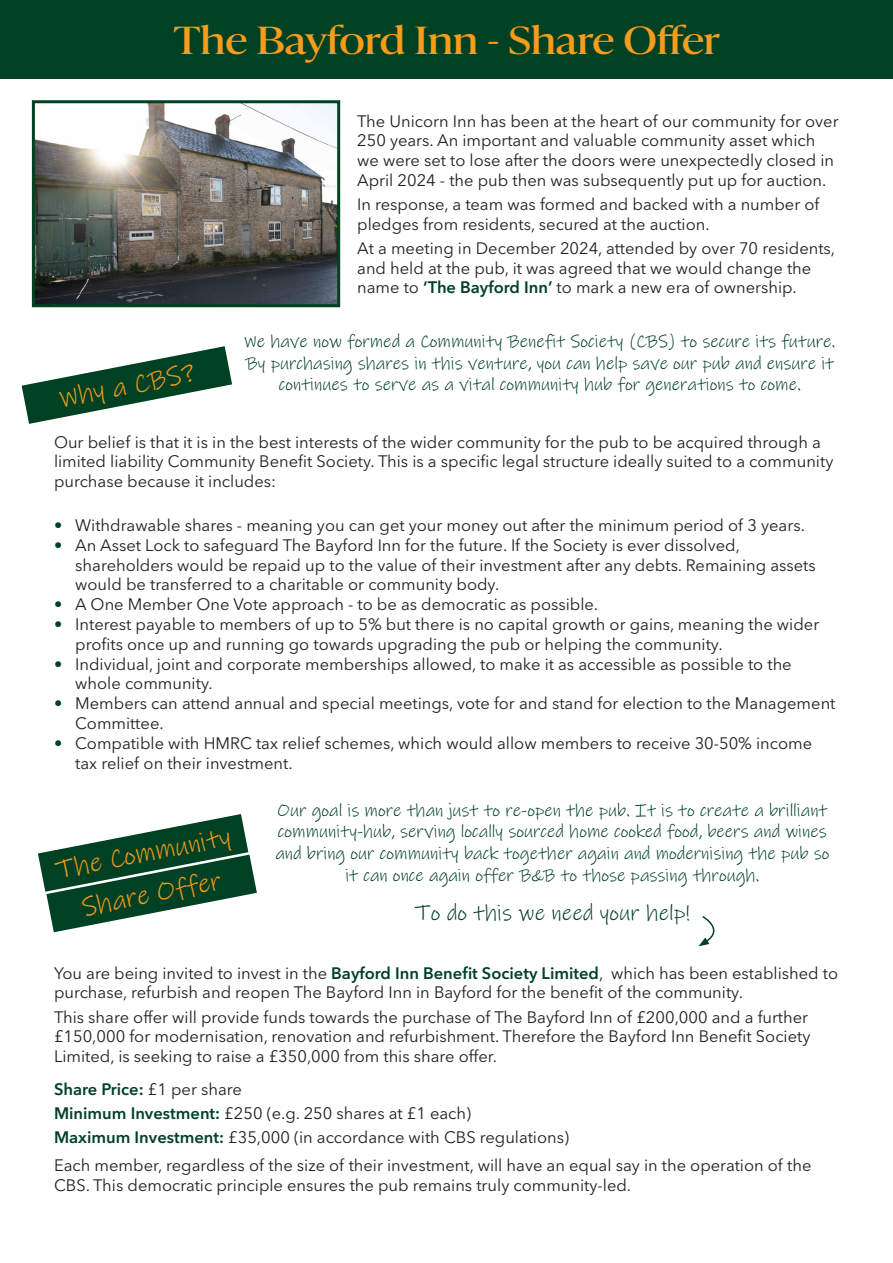
<style>
.page{position:relative;width:893px;height:1263px;background:#fff}
.page>*{position:absolute;margin:0;border:0;box-sizing:border-box;transform-origin:0 0}
.t1{font:37.5px "Ivy Presto Headline";color:#f89c1c;scale:1.25 1}
.t2{font:27px "Ink Free";color:#f89c1c}
.Avenir_body{font:22.5px "Ink Free";color:#004123}
.Avenir_body-2{font:18px/21.6px "Ink Free";color:#004123;text-align:center}
.Avenir_body-3{font:16.5px/19.8px "Avenir Next LT Pro";color:#231f20}
.Avenir_body-4{font:600 16.5px "Avenir Next LT Pro";color:#004123}
.s1{font-weight:600;color:#004123}
.s2{font-weight:400;color:#231f20}
</style>
<div class="page">
<img style="left:36px;top:104px;width:300px;height:199px">
<div style="left:32px;top:100px;width:308px;height:207px;border:3px solid #004123"></div>
<div style="left:0;top:0;width:893px;height:79px;background:#004123"></div>
<svg style="left:21px;top:346px;width:211px;height:78px"></svg>
<svg style="left:38px;top:814px;width:219px;height:119px"></svg>
<svg style="left:698px;top:916px;width:17px;height:30px"></svg>
<p class="t1" style="left:174px;top:13px;width:439px">The Bayford Inn - Share Offer</p>
<p class="t2" style="left:56px;top:381px;width:139px;rotate:-11deg">Why a CBS?</p>
<p class="Avenir_body-3" style="left:357px;top:111px;width:483px">The Unicorn Inn has been at the heart of our community for over 250 years. An important and valuable community asset which we were set to lose after the doors were unexpectedly closed in April 2024 - the pub then was subsequently put up for auction.</p>
<p class="Avenir_body-3" style="left:357px;top:194px;width:464px">In response, a team was formed and backed with a number of pledges from residents, secured at the auction.</p>
<p class="Avenir_body-3" style="left:357px;top:238px;width:480px">At a meeting in December 2024, attended by over 70 residents, and held at the pub, it was agreed that we would change the name to <span class="s1">‘The Bayford Inn’</span> to mark a new era of ownership.</p>
<p class="Avenir_body-2" style="left:244px;top:331px;width:593px">We have now formed a Community Benefit Society (CBS) to secure its future.<br>By purchasing shares in this venture, you can help save our pub and ensure it continues to serve as a vital community hub for generations to come.</p>
<p class="Avenir_body-3" style="left:54px;top:432px;width:781px">Our belief is that it is in the best interests of the wider community for the pub to be acquired through a limited liability Community Benefit Society. This is a specific legal structure ideally suited to a community purchase because it includes:</p>
<p class="Avenir_body-3" style="left:54px;top:515px;width:752px"><span class="s1">•</span> Withdrawable shares - meaning you can get your money out after the minimum period of 3 years.</p>
<p class="Avenir_body-3" style="left:75px;top:535px;width:742px;text-indent:-21px"><span class="s1">•</span> An Asset Lock to safeguard The Bayford Inn for the future. If the Society is ever dissolved, shareholders would be repaid up to the value of their investment after any debts. Remaining assets would be transferred to a charitable or community body.</p>
<p class="Avenir_body-3" style="left:54px;top:594px;width:546px"><span class="s1">•</span> A One Member One Vote approach - to be as democratic as possible.</p>
<p class="Avenir_body-3" style="left:75px;top:614px;width:745px;text-indent:-21px"><span class="s1">•</span> Interest payable to members of up to 5% but there is no capital growth or gains, meaning the wider profits once up and running go towards upgrading the pub or helping the community.</p>
<p class="Avenir_body-3" style="left:75px;top:654px;width:718px;text-indent:-21px"><span class="s1">•</span> Individual, joint and corporate memberships allowed, to make it as accessible as possible to the whole community.</p>
<p class="Avenir_body-3" style="left:75px;top:693px;width:762px;text-indent:-21px"><span class="s1">•</span> Members can attend annual and special meetings, vote for and stand for election to the Management<br>Committee.</p>
<p class="Avenir_body-3" style="left:75px;top:733px;width:738px;text-indent:-21px"><span class="s1">•</span> Compatible with HMRC tax relief schemes, which would allow members to receive 30-50% income tax relief on their investment.</p>
<p class="t2" style="left:53px;top:853px;width:179px;rotate:-11deg">The Community</p>
<p class="t2" style="left:79px;top:890px;width:143px;rotate:-11deg">Share Offer</p>
<p class="Avenir_body-2" style="left:275px;top:799px;width:556px">Our goal is more than just to re-open the pub. It is to create a brilliant community-hub, serving locally sourced home cooked food, beers and wines and bring our community back together again and modernising the pub so it can once again offer B&amp;B to those passing through.</p>
<p class="Avenir_body" style="left:415px;top:899px;width:277px">To do this we need your help!</p>
<p class="Avenir_body-3" style="left:54px;top:963px;width:786px">You are being invited to invest in the <span class="s1">Bayford Inn Benefit Society Limited</span>, which has been established to purchase, refurbish and reopen The Bayford Inn in Bayford for the benefit of the community.</p>
<p class="Avenir_body-3" style="left:54px;top:1007px;width:758px">This share offer will provide funds towards the purchase of The Bayford Inn of £200,000 and a further £150,000 for modernisation, renovation and refurbishment. Therefore the Bayford Inn Benefit Society<br>Limited, is seeking to raise a £350,000 from this share offer.</p>
<p class="Avenir_body-4" style="left:54px;top:1079px;width:189px">Share Price: <span class="s2">£1 per share</span></p>
<p class="Avenir_body-3" style="left:54px;top:1103px;width:419px"><span class="s1">Minimum Investment:</span> £250 (e.g. 250 shares at £1 each)</p>
<p class="Avenir_body-3" style="left:54px;top:1127px;width:516px"><span class="s1">Maximum Investment:</span> £35,000 (in accordance with CBS regulations)</p>
<p class="Avenir_body-3" style="left:54px;top:1155px;width:759px">Each member, regardless of the size of their investment, will have an equal say in the operation of the<br>CBS. This democratic principle ensures the pub remains truly community-led.</p>
</div>
